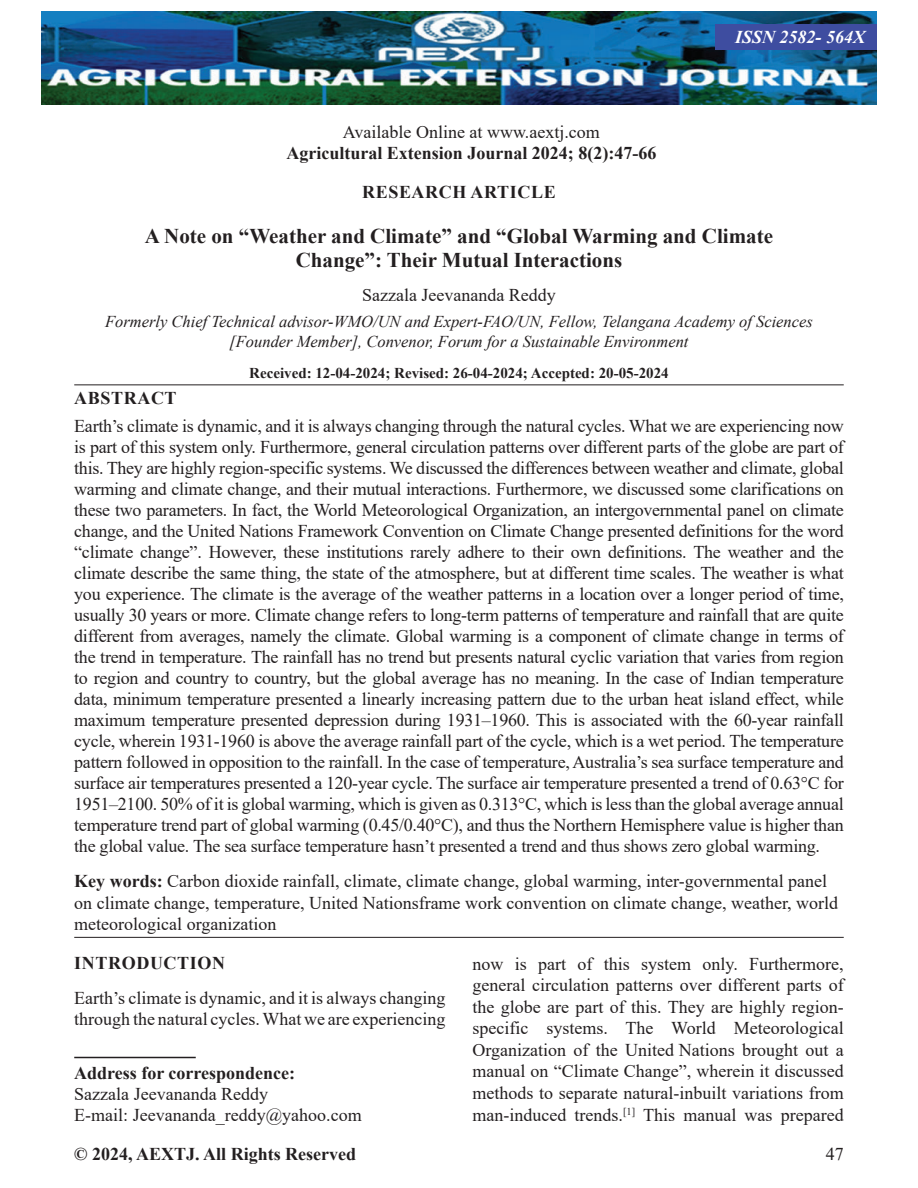
<style>
.page{position:relative;width:918px;height:1188px;background:#fff}
.page>*{position:absolute;margin:0;border:0;box-sizing:border-box;transform-origin:0 0}
.t1{font:700 21px/24px "Times New Roman";color:#231f20;text-align:center}
.t2{font:18px/21px "Times New Roman";color:#231f20}
.t3{font:700 18px "Times New Roman";color:#231f20}
.t4{font:700 18px "Times New Roman";letter-spacing:.035em;color:#231f20}
.t5{font:italic 700 18px "Times New Roman";color:#fff}
.t6{font:italic 16.5px/19.5px "Times New Roman";color:#231f20;text-align:center}
.t7{font:700 15px "Times New Roman";color:#231f20}
.s1{font-weight:700}
</style>
<div class="page">
<hr style="left:74px;top:384px;width:770px;height:1px;background:#231f20">
<hr style="left:74px;top:937px;width:770px;height:1px;background:#231f20">
<hr style="left:74px;top:1057px;width:122px;height:1px;background:#231f20">
<img style="left:42px;top:11px;width:834px;height:94px">
<div style="left:715px;top:24px;width:161px;height:25px;background:#3e4da0"></div>
<p class="t2" style="left:343px;top:121px;width:258px">Available Online at www.aextj.com</p>
<p class="t3" style="left:286px;top:140px;width:371px">Agricultural Extension Journal 2024; 8(2):47-66</p>
<p class="t5" style="left:735px;top:24px;width:132px">ISSN 2582- 564X</p>
<p class="t4" style="left:362px;top:179px;width:195px">RESEARCH ARTICLE</p>
<p class="t1" style="left:145px;top:223px;width:630px">A Note on “Weather and Climate” and “Global Warming and Climate<br>Change”: Their Mutual Interactions</p>
<p class="t2" style="left:362px;top:284px;width:195px">Sazzala Jeevananda Reddy</p>
<p class="t6" style="left:105px;top:312px;width:709px">Formerly Chief Technical advisor-WMO/UN and Expert-FAO/UN, Fellow, Telangana Academy of Sciences [Founder Member], Convenor, Forum for a Sustainable Environment</p>
<p class="t7" style="left:249px;top:363px;width:421px">Received: 12-04-2024; Revised: 26-04-2024; Accepted: 20-05-2024</p>
<p class="t4" style="left:74px;top:385px;width:104px">ABSTRACT</p>
<p class="t2" style="left:74px;top:415px;width:771px;text-align:justify">Earth’s climate is dynamic, and it is always changing through the natural cycles. What we are experiencing now is part of this system only. Furthermore, general circulation patterns over different parts of the globe are part of this. They are highly region-specific systems. We discussed the differences between weather and climate, global warming and climate change, and their mutual interactions. Furthermore, we discussed some clarifications on these two parameters. In fact, the World Meteorological Organization, an intergovernmental panel on climate change, and the United Nations Framework Convention on Climate Change presented definitions for the word “climate change”. However, these institutions rarely adhere to their own definitions. The weather and the climate describe the same thing, the state of the atmosphere, but at different time scales. The weather is what you experience. The climate is the average of the weather patterns in a location over a longer period of time, usually 30 years or more. Climate change refers to long-term patterns of temperature and rainfall that are quite different from averages, namely the climate. Global warming is a component of climate change in terms of the trend in temperature. The rainfall has no trend but presents natural cyclic variation that varies from region to region and country to country, but the global average has no meaning. In the case of Indian temperature data, minimum temperature presented a linearly increasing pattern due to the urban heat island effect, while maximum temperature presented depression during 1931–1960. This is associated with the 60-year rainfall cycle, wherein 1931-1960 is above the average rainfall part of the cycle, which is a wet period. The temperature pattern followed in opposition to the rainfall. In the case of temperature, Australia’s sea surface temperature and surface air temperatures presented a 120-year cycle. The surface air temperature presented a trend of 0.63°C for 1951–2100. 50% of it is global warming, which is given as 0.313°C, which is less than the global average annual temperature trend part of global warming (0.45/0.40°C), and thus the Northern Hemisphere value is higher than the global value. The sea surface temperature hasn’t presented a trend and thus shows zero global warming.</p>
<p class="t2" style="left:74px;top:870px;width:765px;line-height:21.6px"><span class="s1">Key words:</span> Carbon dioxide rainfall, climate, climate change, global warming, inter-governmental panel on climate change, temperature, United Nationsframe work convention on climate change, weather, world meteorological organization</p>
<p class="t4" style="left:74px;top:950px;width:152px">INTRODUCTION</p>
<p class="t2" style="left:74px;top:987px;width:373px">Earth’s climate is dynamic, and it is always changing through the natural cycles. What we are experiencing</p>
<p class="t3" style="left:74px;top:1059px;width:222px">Address for correspondence:</p>
<p class="t2" style="left:74px;top:1082px;width:289px">Sazzala Jeevananda Reddy<br>E-mail: Jeevananda_reddy@yahoo.com</p>
<p class="t2" style="left:472px;top:952px;width:373px;line-height:21.6px;text-align:justify">now is part of this system only. Furthermore, general circulation patterns over different parts of the globe are part of this. They are highly region&shy;specific systems. The World Meteorological Organization of the United Nations brought out a manual on “Climate Change”, wherein it discussed methods to separate natural-inbuilt variations from man-induced trends.<sup>[1]</sup> This manual was prepared</p>
<p class="t3" style="left:74px;top:1141px;width:283px">© 2024, AEXTJ. All Rights Reserved</p>
<p class="t2" style="left:826px;top:1143px;width:19px">47</p>
</div>
